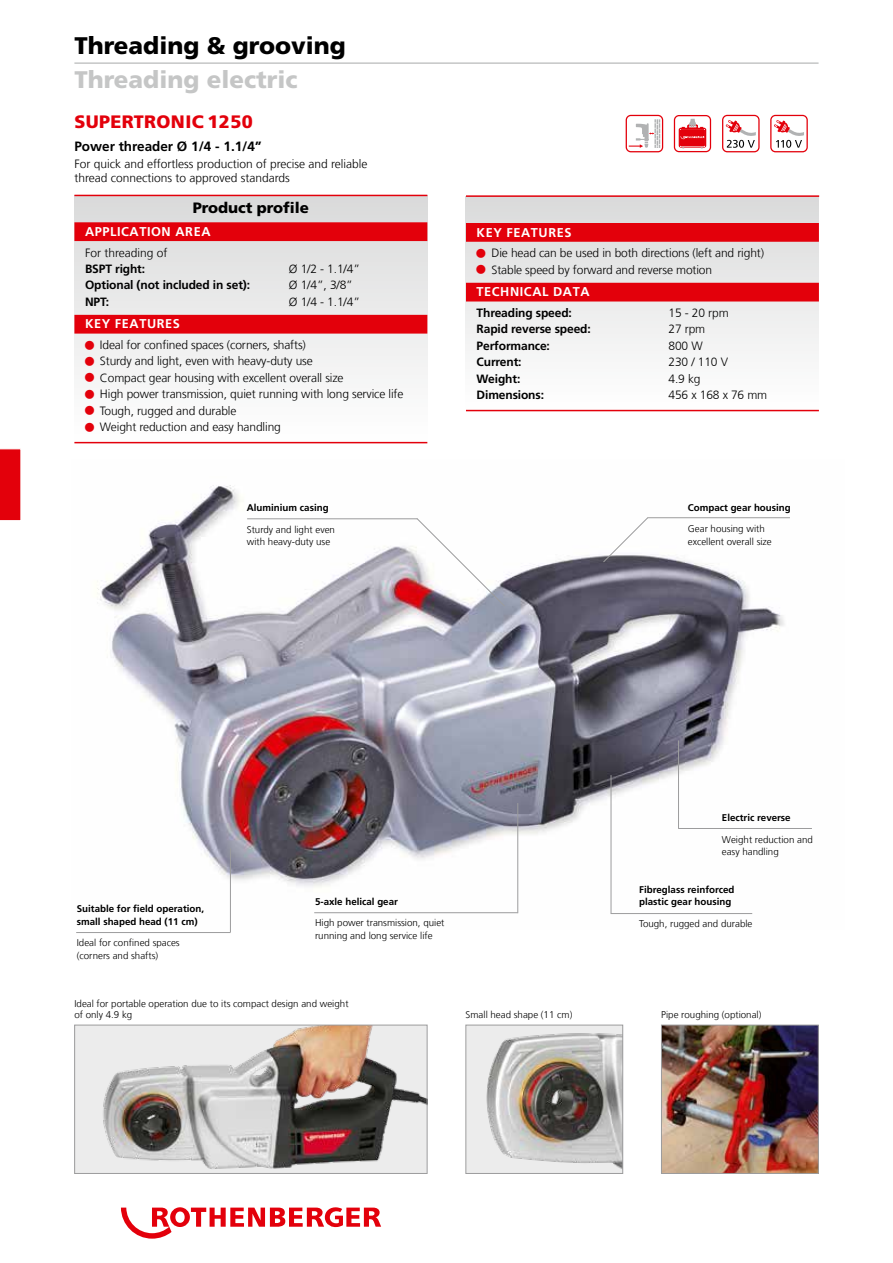
<style>
.page{position:relative;width:893px;height:1263px;background:#fff}
.page>*{position:absolute;margin:0;border:0;box-sizing:border-box;transform-origin:0 0}
.t1{font:900 24px "Frutiger LT Com";color:#000}
.t2{font:900 24px "Frutiger LT Com";color:#c5c6c6}
.t3{font:900 18px "Frutiger LT Com";letter-spacing:.02em;color:#e3000b}
.t4{font:900 15px "Frutiger LT Com";letter-spacing:-.005em;color:#000}
.t5{font:700 13.5px "Frutiger LT Com";color:#000}
.t6{font:700 12.75px "Frutiger LT Com";letter-spacing:.045em;color:#fff}
.t7{font:300 12px/16.4px "Frutiger LT Com";letter-spacing:-.01em;color:#000}
.t8{font:700 12px "Frutiger LT Com";letter-spacing:-.01em;color:#000}
.t9{font:300 9.75px/12.8px "Frutiger LT Com";color:#000}
.t10{font:700 9.75px/12.8px "Frutiger LT Com";color:#000}
</style>
<div class="page">
<svg style="left:0;top:448px;width:21px;height:73px;background:#e40f19"></svg>
<svg style="left:121px;top:1207px;width:260px;height:31px"></svg>
<svg style="left:674px;top:115px;width:37px;height:37px"></svg>
<svg style="left:626px;top:115px;width:37px;height:37px"></svg>
<div style="left:75px;top:1025px;width:352px;height:148px;background:#ececec"></div>
<img style="left:103px;top:1027px;width:322px;height:142px">
<div style="left:74px;top:1025px;width:353px;height:149px;border:1px solid #9c9c9d"></div>
<img style="left:97px;top:485px;width:693px;height:429px">
<svg style="left:74px;top:196px;width:353px;height:246px"></svg>
<div style="left:466px;top:1025px;width:157px;height:148px;background:#ececec"></div>
<img style="left:486px;top:1033px;width:135px;height:136px">
<div style="left:466px;top:1025px;width:157px;height:149px;border:1px solid #9c9c9d"></div>
<hr style="left:74px;top:195px;width:353px;height:1px;background:#e3000b">
<div style="left:74px;top:222px;width:353px;height:19px;background:#e3000b"></div>
<div style="left:74px;top:315px;width:353px;height:19px;background:#e3000b"></div>
<hr style="left:74px;top:442px;width:353px;height:1px;background:#e3000b">
<hr style="left:76px;top:932px;width:155px;height:1px;background:#9c9c9d">
<hr style="left:230px;top:848px;width:1px;height:84px;background:#9c9c9d">
<hr style="left:517px;top:803px;width:1px;height:110px;background:#9c9c9d">
<hr style="left:314px;top:912px;width:204px;height:1px;background:#9c9c9d">
<img style="left:663px;top:1027px;width:154px;height:145px">
<div style="left:661px;top:1025px;width:158px;height:149px;border:1px solid #9c9c9d"></div>
<svg style="left:466px;top:197px;width:353px;height:154px"></svg>
<div style="left:466px;top:223px;width:353px;height:19px;background:#e3000b"></div>
<div style="left:466px;top:283px;width:353px;height:18px;background:#e3000b"></div>
<hr style="left:466px;top:410px;width:353px;height:1px;background:#e3000b">
<hr style="left:466px;top:195px;width:353px;height:2px;background:#e3000b">
<hr style="left:647px;top:517px;width:143px;height:1px;background:#9c9c9d">
<svg style="left:602px;top:516px;width:47px;height:47px"></svg>
<hr style="left:678px;top:828px;width:134px;height:1px;background:#9c9c9d">
<hr style="left:678px;top:740px;width:1px;height:88px;background:#9c9c9d">
<svg style="left:416px;top:517px;width:90px;height:90px"></svg>
<hr style="left:247px;top:518px;width:170px;height:1px;background:#9c9c9d">
<hr style="left:611px;top:913px;width:141px;height:1px;background:#9c9c9d">
<hr style="left:611px;top:775px;width:1px;height:138px;background:#9c9c9d">
<svg style="left:722px;top:115px;width:38px;height:37px"></svg>
<svg style="left:770px;top:115px;width:38px;height:37px"></svg>
<hr style="left:74px;top:62px;width:745px;height:2px;background:#c5c6c6">
<svg style="left:85px;top:340px;width:14px;height:9px"></svg>
<svg style="left:85px;top:357px;width:14px;height:9px"></svg>
<svg style="left:85px;top:373px;width:14px;height:9px"></svg>
<svg style="left:85px;top:389px;width:14px;height:9px"></svg>
<svg style="left:85px;top:406px;width:14px;height:9px"></svg>
<svg style="left:85px;top:422px;width:14px;height:9px"></svg>
<svg style="left:477px;top:248px;width:13px;height:10px"></svg>
<svg style="left:477px;top:265px;width:13px;height:9px"></svg>
<h1 class="t1" style="left:74px;top:31px;width:273px">Threading &amp; grooving</h1>
<h1 class="t2" style="left:74px;top:65px;width:225px">Threading electric</h1>
<h2 class="t3" style="left:74px;top:111px;width:180px">SUPERTRONIC 1250</h2>
<p class="t5" style="left:74px;top:139px;width:189px">Power threader Ø 1/4 - 1.1/4”</p>
<p class="t7" style="left:74px;top:156px;width:295px;line-height:14.2px">For quick and effortless production of precise and reliable thread connections to approved standards</p>
<p class="t4" style="left:193px;top:199px;width:118px">Product profile</p>
<p class="t6" style="left:85px;top:224px;width:127px">APPLICATION AREA</p>
<p class="t7" style="left:85px;top:244px;width:84px">For threading of</p>
<p class="t8" style="left:85px;top:262px;width:62px">BSPT right:</p>
<p class="t7" style="left:289px;top:261px;width:73px">Ø 1/2 - 1.1/4”</p>
<p class="t8" style="left:85px;top:278px;width:167px">Optional (not included in set):</p>
<p class="t7" style="left:289px;top:277px;width:66px">Ø 1/4”, 3/8”</p>
<p class="t8" style="left:85px;top:294px;width:26px">NPT:</p>
<p class="t7" style="left:289px;top:293px;width:73px">Ø 1/4 - 1.1/4”</p>
<p class="t6" style="left:85px;top:317px;width:96px">KEY FEATURES</p>
<p class="t7" style="left:100px;top:337px;width:305px">Ideal for confined spaces (corners, shafts)<br>Sturdy and light, even with heavy-duty use<br>Compact gear housing with excellent overall size<br>High power transmission, quiet running with long service life Tough, rugged and durable<br>Weight reduction and easy handling</p>
<p class="t10" style="left:247px;top:502px;width:83px">Aluminium casing</p>
<p class="t9" style="left:247px;top:523px;width:90px">Sturdy and light even with heavy-duty use</p>
<p class="t6" style="left:477px;top:225px;width:96px">KEY FEATURES</p>
<p class="t7" style="left:491px;top:245px;width:274px">Die head can be used in both directions (left and right)<br>Stable speed by forward and reverse motion</p>
<p class="t6" style="left:477px;top:284px;width:115px">TECHNICAL DATA</p>
<p class="t8" style="left:477px;top:306px;width:97px">Threading speed:</p>
<p class="t7" style="left:668px;top:305px;width:62px">15 - 20 rpm</p>
<p class="t8" style="left:477px;top:322px;width:116px">Rapid reverse speed:</p>
<p class="t7" style="left:668px;top:321px;width:38px">27 rpm</p>
<p class="t8" style="left:477px;top:339px;width:75px">Performance:</p>
<p class="t7" style="left:668px;top:338px;width:36px">800 W</p>
<p class="t8" style="left:477px;top:355px;width:46px">Current:</p>
<p class="t7" style="left:668px;top:354px;width:61px">230 / 110 V</p>
<p class="t8" style="left:477px;top:371px;width:45px">Weight:</p>
<p class="t7" style="left:668px;top:370px;width:34px">4.9 kg</p>
<p class="t8" style="left:477px;top:388px;width:69px">Dimensions:</p>
<p class="t7" style="left:668px;top:387px;width:100px">456 x 168 x 76 mm</p>
<p class="t10" style="left:688px;top:501px;width:104px">Compact gear housing</p>
<p class="t9" style="left:688px;top:522px;width:85px">Gear housing with excellent overall size</p>
<p class="t10" style="left:77px;top:902px;width:129px">Suitable for field operation, small shaped head (11 cm)</p>
<p class="t9" style="left:77px;top:936px;width:104px">Ideal for confined spaces (corners and shafts)</p>
<p class="t10" style="left:315px;top:895px;width:84px">5-axle helical gear</p>
<p class="t9" style="left:315px;top:916px;width:131px">High power transmission, quiet running and long service life</p>
<p class="t10" style="left:722px;top:812px;width:70px">Electric reverse</p>
<p class="t9" style="left:722px;top:833px;width:93px">Weight reduction and easy handling</p>
<p class="t10" style="left:639px;top:883px;width:97px">Fibreglass reinforced plastic gear housing</p>
<p class="t9" style="left:639px;top:917px;width:115px">Tough, rugged and durable</p>
<p class="t9" style="left:74px;top:998px;width:276px;line-height:11.2px">Ideal for portable operation due to its compact design and weight of only 4.9 kg</p>
<p class="t9" style="left:466px;top:1009px;width:108px">Small head shape (11 cm)</p>
<p class="t9" style="left:661px;top:1009px;width:102px">Pipe roughing (optional)</p>
</div>
